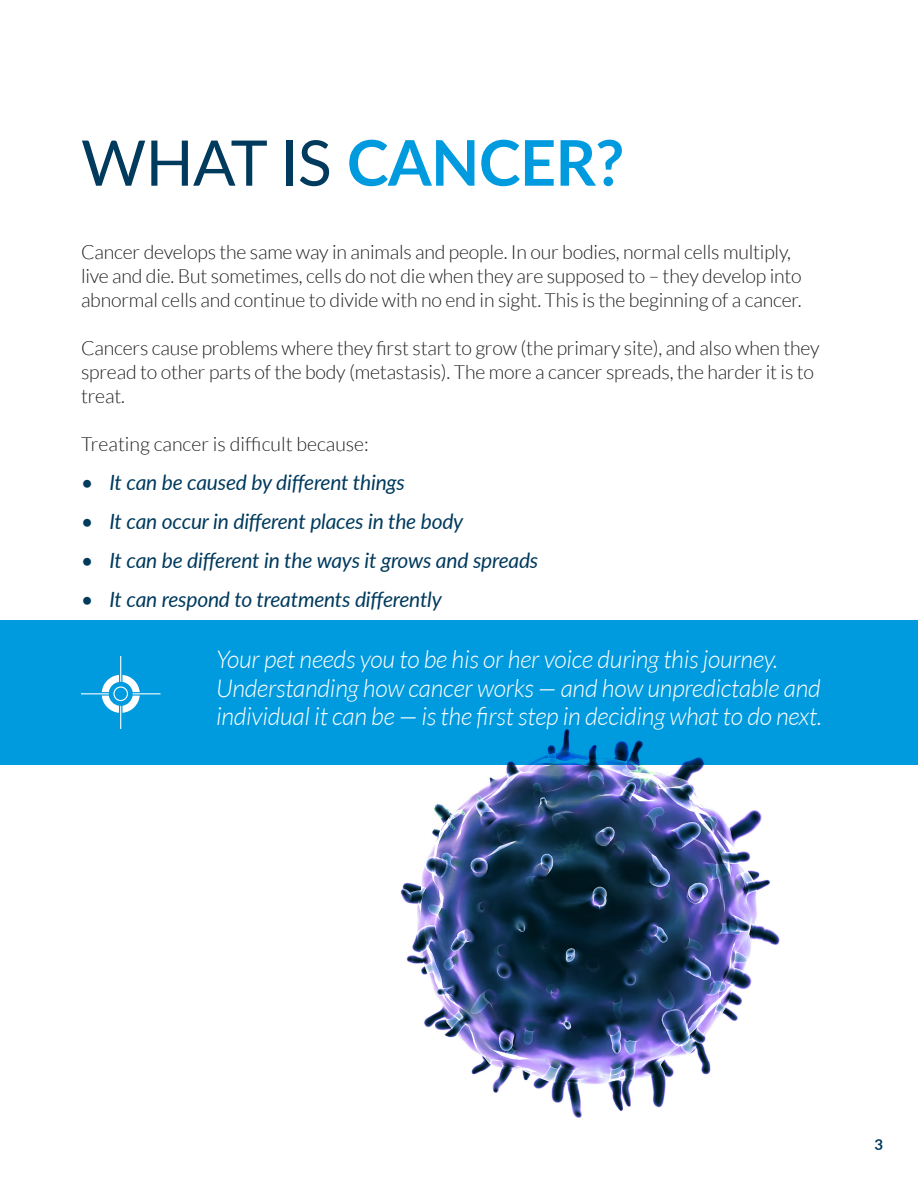
<style>
.page{position:relative;width:918px;height:1188px;background:#fff}
.page>*{position:absolute;margin:0;border:0;box-sizing:border-box;transform-origin:0 0}
.t1{font:700 63px "Lato";letter-spacing:-.01em;color:#009bde}
.t2{font:italic 300 24.75px/28.5px "Lato";letter-spacing:-.01em;color:#fff}
.t3{font:italic 21px "Lato";letter-spacing:-.01em;color:#003a5d}
.t4{font:300 19.5px/24px "Lato";letter-spacing:-.01em;color:#231f20}
.t5{font:700 15px "Lato";color:#003a5d}
.s1{font-weight:400;color:#003a5d}
</style>
<div class="page">
<img style="left:400px;top:765px;width:380px;height:353px">
<div style="left:0;top:620px;width:918px;height:145px;background:#009bde"></div>
<svg style="left:81px;top:656px;width:80px;height:72px"></svg>
<p class="t1" style="left:81px;top:116px;width:545px"><span class="s1">WHAT IS</span> CANCER?</p>
<p class="t4" style="left:81px;top:240px;width:722px">Cancer develops the same way in animals and people. In our bodies, normal cells multiply, live and die. But sometimes, cells do not die when they are supposed to – they develop into abnormal cells and continue to divide with no end in sight. This is the beginning of a cancer.</p>
<p class="t4" style="left:81px;top:336px;width:740px">Cancers cause problems where they first start to grow (the primary site), and also when they spread to other parts of the body (metastasis). The more a cancer spreads, the harder it is to treat.</p>
<p class="t4" style="left:81px;top:432px;width:289px">Treating cancer is difficult because:</p>
<p class="t3" style="left:81px;top:467px;width:326px">• It can be caused by different things</p>
<p class="t3" style="left:81px;top:506px;width:384px">• It can occur in different places in the body</p>
<p class="t3" style="left:81px;top:545px;width:459px">• It can be different in the ways it grows and spreads</p>
<p class="t3" style="left:81px;top:584px;width:362px">• It can respond to treatments differently</p>
<p class="t2" style="left:216px;top:646px;width:608px">Your pet needs you to be his or her voice during this journey.<br>Understanding how cancer works — and how unpredictable and individual it can be — is the first step in deciding what to do next.</p>
<p class="t5" style="left:874px;top:1134px;width:10px">3</p>
</div>
